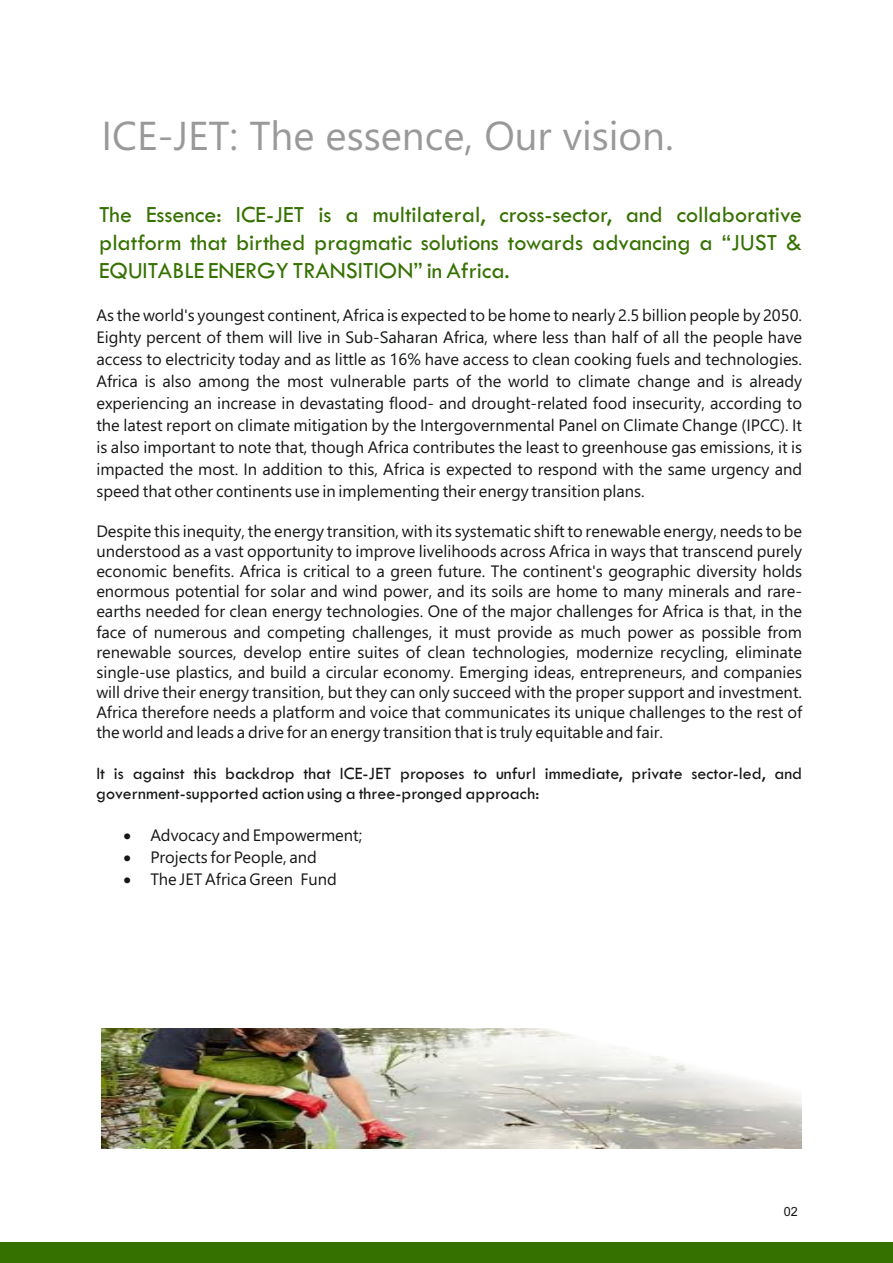
<style>
.page{position:relative;width:893px;height:1263px;background:#fff}
.page>*{position:absolute;margin:0;border:0;box-sizing:border-box;transform-origin:0 0}
.t1{font:40.35px "Segoe UI";color:#999}
.t2{font:24px/27.9px "Tw Cen";color:#357100;text-align:justify}
.t3{font:18px/20.1px "Tw Cen";color:#151616}
.t4{font:16.5px/20.1px "Segoe UI";color:#151616;text-align:justify}
.t5{font:12.75px "Arial";color:#151616}
</style>
<div class="page">
<img style="left:102px;top:1029px;width:699px;height:120px">
<div style="left:0;top:1242px;width:892px;height:21px;background:#357100"></div>
<h1 class="t1" style="left:101px;top:120px;width:574px">ICE-JET: The essence, Our vision.</h1>
<h2 class="t2" style="left:99px;top:202px;width:705px">The Essence: ICE-JET is a multilateral, cross-sector, and collaborative platform that birthed pragmatic solutions towards advancing a “JUST &amp; EQUITABLE ENERGY TRANSITION” in Africa.</h2>
<p class="t4" style="left:96px;top:306px;width:707px;line-height:21.9px">As the world's youngest continent, Africa is expected to be home to nearly 2.5 billion people by 2050.<br>Eighty percent of them will live in Sub-Saharan Africa, where less than half of all the people have access to electricity today and as little as 16% have access to clean cooking fuels and technologies.<br>Africa is also among the most vulnerable parts of the world to climate change and is already experiencing an increase in devastating flood- and drought-related food insecurity, according to the latest report on climate mitigation by the Intergovernmental Panel on Climate Change (IPCC). It is also important to note that, though Africa contributes the least to greenhouse gas emissions, it is impacted the most. In addition to this, Africa is expected to respond with the same urgency and speed that other continents use in implementing their energy transition plans.</p>
<p class="t4" style="left:96px;top:523px;width:707px">Despite this inequity, the energy transition, with its systematic shift to renewable energy, needs to be understood as a vast opportunity to improve livelihoods across Africa in ways that transcend purely economic benefits. Africa is critical to a green future. The continent's geographic diversity holds enormous potential for solar and wind power, and its soils are home to many minerals and rare&shy;earths needed for clean energy technologies. One of the major challenges for Africa is that, in the face of numerous and competing challenges, it must provide as much power as possible from renewable sources, develop entire suites of clean technologies, modernize recycling, eliminate single-use plastics, and build a circular economy. Emerging ideas, entrepreneurs, and companies will drive their energy transition, but they can only succeed with the proper support and investment.<br>Africa therefore needs a platform and voice that communicates its unique challenges to the rest of the world and leads a drive for an energy transition that is truly equitable and fair.</p>
<p class="t3" style="left:96px;top:764px;width:707px">It is against this backdrop that ICE-JET proposes to unfurl immediate, private sector-led, and government-supported action using a three-pronged approach:</p>
<p class="t4" style="left:123px;top:826px;width:241px">• Advocacy and Empowerment;</p>
<p class="t4" style="left:123px;top:848px;width:195px">• Projects for People, and</p>
<p class="t4" style="left:123px;top:870px;width:215px">• The JET Africa Green Fund</p>
<p class="t5" style="left:784px;top:1207px;width:16px">02</p>
</div>
